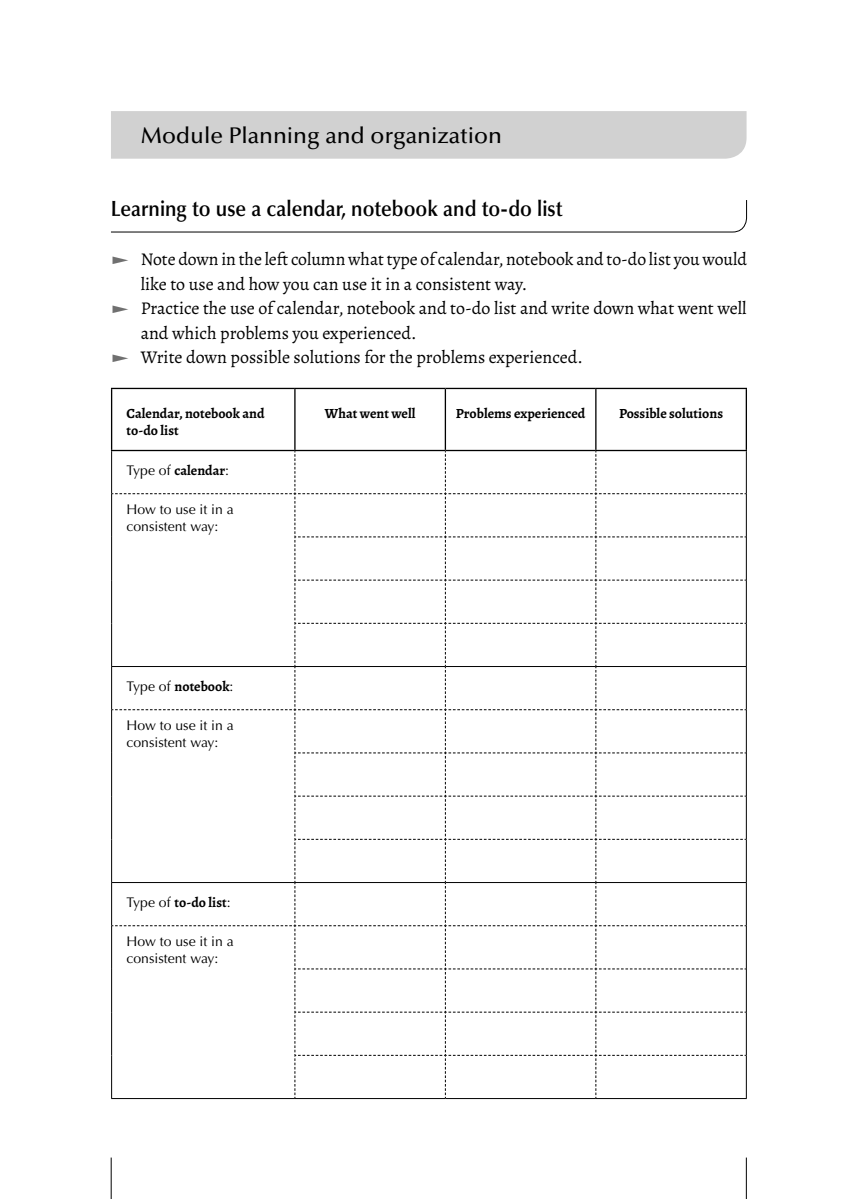
<style>
.page{position:relative;width:846px;height:1199px;background:#fff}
.page>*{position:absolute;margin:0;border:0;box-sizing:border-box;transform-origin:0 0}
.t1{font:500 22.75px "Optima LT Std";color:#000}
.t2{font:600 22.05px "Optima LT Std";color:#000;scale:.9 1}
.t3{font:17.85px/24.5px "Alegreya";color:#000}
.t4{font:700 14px/17.5px "Alegreya";color:#000}
.t5{font:14px/17.5px "Optima LT Std";color:#000}
.s1{color:#707070}
.s2{font-family:"Optima LT Std";font-weight:400}
</style>
<div class="page">
<hr style="left:111px;top:1157px;width:1px;height:41px;background:#000">
<hr style="left:745px;top:1157px;width:1px;height:41px;background:#000">
<div style="left:111px;top:111px;width:635px;height:48px;background:#d1d1d1"></div>
<svg style="left:111px;top:200px;width:636px;height:33px"></svg>
<hr style="left:294px;top:389px;width:1px;height:61px;background:#000">
<hr style="left:444px;top:389px;width:2px;height:61px;background:#000">
<hr style="left:595px;top:389px;width:1px;height:61px;background:#000">
<hr style="left:111px;top:450px;width:184px;height:1px;background:#000">
<hr style="left:295px;top:450px;width:150px;height:1px;background:#000">
<hr style="left:445px;top:450px;width:150px;height:1px;background:#000">
<hr style="left:595px;top:450px;width:151px;height:1px;background:#000">
<hr style="left:111px;top:388px;width:184px;height:1px;background:#000">
<hr style="left:111px;top:389px;width:1px;height:61px;background:#000">
<hr style="left:295px;top:388px;width:150px;height:1px;background:#000">
<hr style="left:445px;top:388px;width:150px;height:1px;background:#000">
<hr style="left:595px;top:388px;width:151px;height:1px;background:#000">
<hr style="left:745px;top:389px;width:1px;height:61px;background:#000">
<hr style="left:111px;top:451px;width:1px;height:42px;background:#000">
<hr style="left:745px;top:451px;width:1px;height:42px;background:#000">
<hr style="left:745px;top:493px;width:1px;height:44px;background:#000">
<hr style="left:745px;top:537px;width:1px;height:43px;background:#000">
<hr style="left:745px;top:580px;width:1px;height:43px;background:#000">
<hr style="left:745px;top:623px;width:1px;height:43px;background:#000">
<hr style="left:111px;top:667px;width:1px;height:42px;background:#000">
<hr style="left:745px;top:667px;width:1px;height:42px;background:#000">
<hr style="left:745px;top:709px;width:1px;height:44px;background:#000">
<hr style="left:745px;top:753px;width:1px;height:43px;background:#000">
<hr style="left:745px;top:796px;width:1px;height:43px;background:#000">
<hr style="left:745px;top:839px;width:1px;height:43px;background:#000">
<hr style="left:111px;top:883px;width:1px;height:42px;background:#000">
<hr style="left:745px;top:883px;width:1px;height:42px;background:#000">
<hr style="left:745px;top:925px;width:1px;height:43px;background:#000">
<hr style="left:745px;top:968px;width:1px;height:44px;background:#000">
<hr style="left:745px;top:1012px;width:1px;height:43px;background:#000">
<hr style="left:745px;top:1055px;width:1px;height:43px;background:#000">
<hr style="left:595px;top:666px;width:151px;height:1px;background:#000">
<hr style="left:111px;top:493px;width:1px;height:44px;background:#000">
<hr style="left:111px;top:537px;width:1px;height:43px;background:#000">
<hr style="left:111px;top:580px;width:1px;height:43px;background:#000">
<hr style="left:111px;top:623px;width:1px;height:43px;background:#000">
<hr style="left:111px;top:666px;width:184px;height:1px;background:#000">
<hr style="left:111px;top:709px;width:1px;height:44px;background:#000">
<hr style="left:111px;top:753px;width:1px;height:43px;background:#000">
<hr style="left:111px;top:796px;width:1px;height:43px;background:#000">
<hr style="left:111px;top:839px;width:1px;height:43px;background:#000">
<hr style="left:111px;top:882px;width:184px;height:1px;background:#000">
<hr style="left:595px;top:882px;width:151px;height:1px;background:#000">
<svg style="left:112px;top:451px;width:633px;height:647px"></svg>
<hr style="left:111px;top:925px;width:1px;height:43px;background:#000">
<hr style="left:111px;top:968px;width:1px;height:44px;background:#000">
<hr style="left:111px;top:1012px;width:1px;height:43px;background:#000">
<hr style="left:111px;top:1055px;width:1px;height:43px;background:#000">
<hr style="left:111px;top:1098px;width:184px;height:1px;background:#000">
<hr style="left:295px;top:1098px;width:150px;height:1px;background:#000">
<hr style="left:445px;top:1098px;width:150px;height:1px;background:#000">
<hr style="left:595px;top:1098px;width:151px;height:1px;background:#000">
<p class="t1" style="left:141px;top:122px;width:362px">Module Planning and organization</p>
<p class="t2" style="left:111px;top:196px;width:503px">Learning to use a calendar, notebook and to-do list</p>
<p class="t3" style="left:141px;top:247px;width:607px;text-indent:-30px"><span class="s1">❑</span> Note down in the left column what type of calendar, notebook and to-do list you would like to use and how you can use it in a consistent way.</p>
<p class="t3" style="left:141px;top:296px;width:607px;text-indent:-30px"><span class="s1">❑</span> Practice the use of calendar, notebook and to-do list and write down what went well and which problems you experienced.</p>
<p class="t3" style="left:111px;top:345px;width:473px"><span class="s1">❑</span> Write down possible solutions for the problems experienced.</p>
<p class="t4" style="left:126px;top:404px;width:140px">Calendar, notebook and to-do list</p>
<p class="t4" style="left:325px;top:404px;width:92px">What went well</p>
<p class="t4" style="left:455px;top:404px;width:131px">Problems experienced</p>
<p class="t4" style="left:618px;top:404px;width:105px">Possible solutions</p>
<p class="t4" style="left:126px;top:461px;width:104px"><span class="s2">Type of</span> calendar<span class="s2">:</span></p>
<p class="t5" style="left:126px;top:500px;width:109px">How to use it in a consistent way:</p>
<p class="t4" style="left:126px;top:677px;width:108px"><span class="s2">Type of</span> notebook<span class="s2">:</span></p>
<p class="t5" style="left:126px;top:716px;width:109px">How to use it in a consistent way:</p>
<p class="t4" style="left:126px;top:893px;width:106px"><span class="s2">Type of</span> to-do list<span class="s2">:</span></p>
<p class="t5" style="left:126px;top:932px;width:109px">How to use it in a consistent way:</p>
</div>
